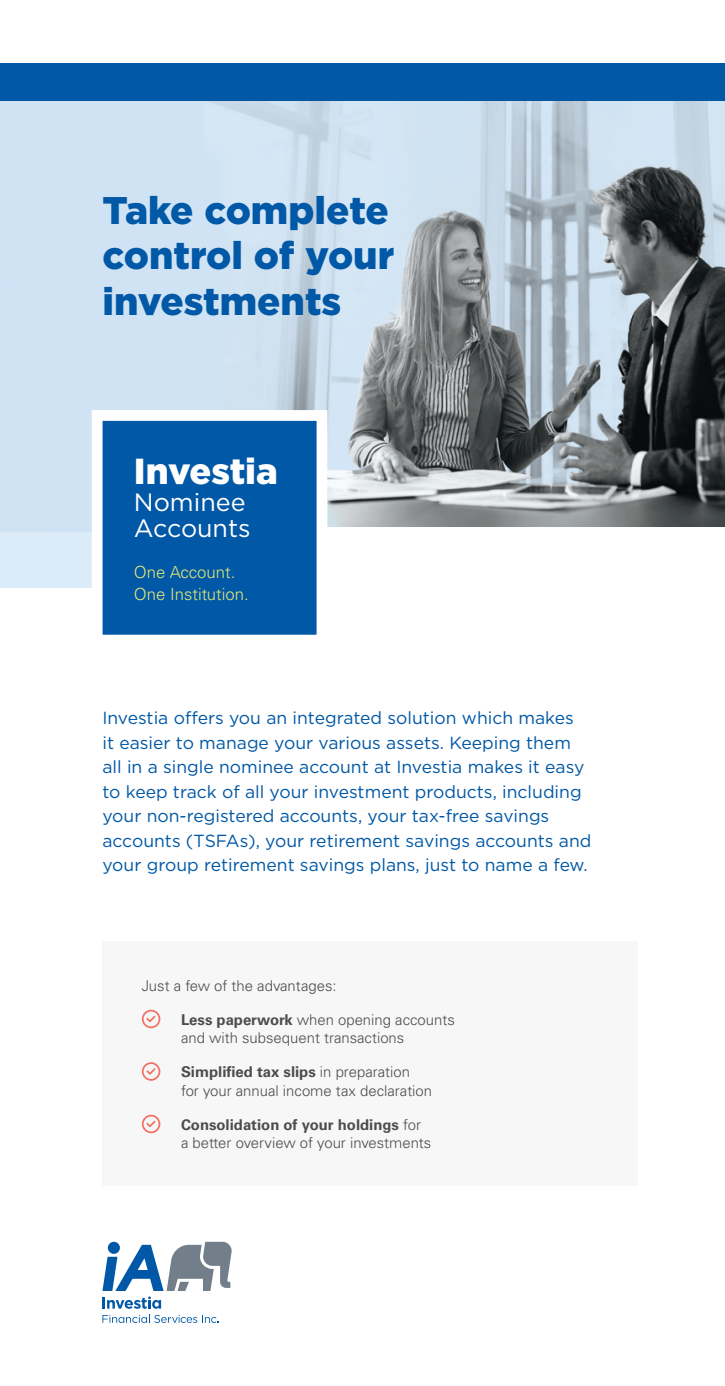
<style>
.page{position:relative;width:725px;height:1386px;background:#fff}
.page>*{position:absolute;margin:0;border:0;box-sizing:border-box;transform-origin:0 0}
.t1{font:900 38.5px/45.5px "Gotham";color:#0158a6}
.t2{font:900 36.23px "Gotham";color:#fff}
.t3{font:25.03px/26.4px "Gotham";color:#fff}
.t4{font:17.5px/24.5px "Gotham";color:#0158a6}
.t5{font:300 16.62px/22.2px "Univers";color:#e1e675}
.t6{font:300 14.88px/18.4px "Univers";color:#4b4c4d}
.s1{font-weight:700}
</style>
<div class="page">
<div style="left:102px;top:941px;width:536px;height:245px;background:#f7f7f8"></div>
<svg style="left:142px;top:1010px;width:18px;height:18px"></svg>
<svg style="left:142px;top:1062px;width:18px;height:19px"></svg>
<svg style="left:142px;top:1115px;width:18px;height:18px"></svg>
<img style="left:0;top:101px;width:724px;height:431px">
<div style="left:0;top:63px;width:724px;height:38px;background:#0158a6"></div>
<div style="left:102px;top:527px;width:622px;height:113px;background:#fff"></div>
<div style="left:97px;top:415px;width:225px;height:225px;background:#0158a6"></div>
<div style="left:92px;top:410px;width:235px;height:236px;border:11px solid #fff"></div>
<svg style="left:102px;top:1242px;width:129px;height:67px"></svg>
<svg style="left:102px;top:1315px;width:116px;height:8px"></svg>
<h1 class="t1" style="left:102px;top:187px;width:293px">Take complete control of your investments</h1>
<h2 class="t2" style="left:134px;top:446px;width:145px">Investia</h2>
<h3 class="t3" style="left:134px;top:488px;width:118px">Nominee<br>Accounts</h3>
<p class="t5" style="left:134px;top:561px;width:116px">One Account.<br>One Institution.</p>
<p class="t4" style="left:102px;top:706px;width:490px">Investia offers you an integrated solution which makes<br>it easier to manage your various assets. Keeping them all in a single nominee account at Investia makes it easy to keep track of all your investment products, including your non-registered accounts, your tax-free savings accounts (TSFAs), your retirement savings accounts and your group retirement savings plans, just to name a few.</p>
<p class="t6" style="left:142px;top:976px;width:196px">Just a few of the advantages:</p>
<p class="t6" style="left:181px;top:1010px;width:275px"><span class="s1">Less paperwork</span> when opening accounts and with subsequent transactions</p>
<p class="t6" style="left:181px;top:1063px;width:252px"><span class="s1">Simplified tax slips</span> in preparation<br>for your annual income tax declaration</p>
<p class="t6" style="left:181px;top:1115px;width:252px"><span class="s1">Consolidation of your holdings</span> for a better overview of your investments</p>
</div>
